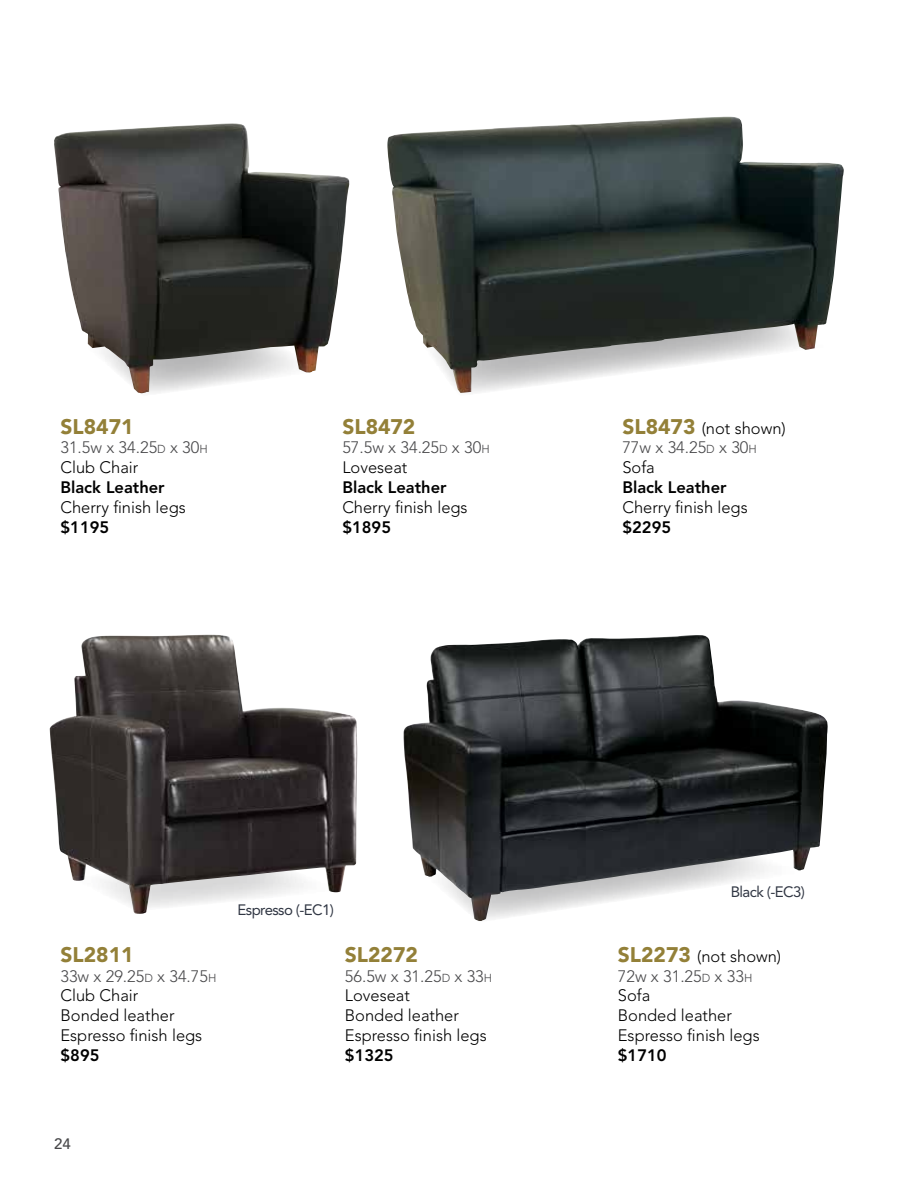
<style>
.page{position:relative;width:918px;height:1188px;background:#fff}
.page>*{position:absolute;margin:0;border:0;box-sizing:border-box;transform-origin:0 0}
.t1{font:900 21px "Avenir LT Std";color:#938038}
.t2{font:300 16.5px/19.8px "Avenir LT Std";color:#000}
.t3{font:800 16.5px "Avenir LT Std";color:#000}
.t4{font:300 16.5px/19.8px "Avenir LT Std";color:#48484a}
.t5{font:15px "Avenir LT Std";letter-spacing:-.04em;color:#303643}
.t6{font:500 15px "Avenir LT Std";color:#48484a}
.s1{font-size:11.55px}
.s2{color:#000}
.s3{font-weight:900;font-size:21px;color:#938038}
.s4{color:#48484a}
.s5{font-size:11.55px;color:#48484a}
</style>
<div class="page">
<img style="left:54px;top:123px;width:296px;height:270px">
<img style="left:50px;top:635px;width:307px;height:279px">
<img style="left:387px;top:117px;width:457px;height:276px">
<img style="left:403px;top:635px;width:425px;height:286px">
<p class="t1" style="left:60px;top:414px;width:75px">SL8471</p>
<p class="t4" style="left:60px;top:438px;width:149px">31.5w x 34.25<span class="s1">d</span> x 30<span class="s1">h<br></span><span class="s2">Club Chair</span></p>
<p class="t3" style="left:60px;top:478px;width:106px">Black Leather</p>
<p class="t2" style="left:60px;top:497px;width:127px">Cherry finish legs</p>
<p class="t3" style="left:60px;top:517px;width:50px">$1195</p>
<p class="t1" style="left:342px;top:414px;width:75px">SL8472</p>
<p class="t4" style="left:342px;top:438px;width:149px">57.5w x 34.25<span class="s1">d</span> x 30<span class="s1">h<br></span><span class="s2">Loveseat</span></p>
<p class="t3" style="left:342px;top:478px;width:106px">Black Leather</p>
<p class="t2" style="left:342px;top:497px;width:127px">Cherry finish legs</p>
<p class="t3" style="left:342px;top:517px;width:50px">$1895</p>
<p class="t2" style="left:622px;top:418px;width:165px"><span class="s3">SL8473</span> (not shown)<br><span class="s4">77w x 34.25</span><span class="s5">d</span> <span class="s4">x 30</span><span class="s5">h<br></span>Sofa</p>
<p class="t3" style="left:622px;top:478px;width:106px">Black Leather</p>
<p class="t2" style="left:622px;top:497px;width:127px">Cherry finish legs</p>
<p class="t3" style="left:622px;top:517px;width:50px">$2295</p>
<p class="t1" style="left:60px;top:942px;width:75px">SL2811</p>
<p class="t2" style="left:60px;top:966px;width:157px"><span class="s4">33w x 29.25</span><span class="s5">d</span> <span class="s4">x 34.75</span><span class="s5">h<br></span>Club Chair<br>Bonded leather<br>Espresso finish legs</p>
<p class="t3" style="left:60px;top:1045px;width:41px">$895</p>
<p class="t5" style="left:238px;top:901px;width:98px">Espresso (-EC1)</p>
<p class="t1" style="left:345px;top:942px;width:75px">SL2272</p>
<p class="t2" style="left:345px;top:966px;width:149px"><span class="s4">56.5w x 31.25</span><span class="s5">d</span> <span class="s4">x 33</span><span class="s5">h<br></span>Loveseat<br>Bonded leather<br>Espresso finish legs</p>
<p class="t3" style="left:345px;top:1045px;width:50px">$1325</p>
<p class="t6" style="left:54px;top:1135px;width:18px">24</p>
<p class="t5" style="left:731px;top:883px;width:76px">Black (-EC3)</p>
<p class="t2" style="left:618px;top:946px;width:165px"><span class="s3">SL2273</span> (not shown)<br><span class="s4">72w x 31.25</span><span class="s5">d</span> <span class="s4">x 33</span><span class="s5">h<br></span>Sofa<br>Bonded leather<br>Espresso finish legs</p>
<p class="t3" style="left:618px;top:1045px;width:50px">$1710</p>
</div>
